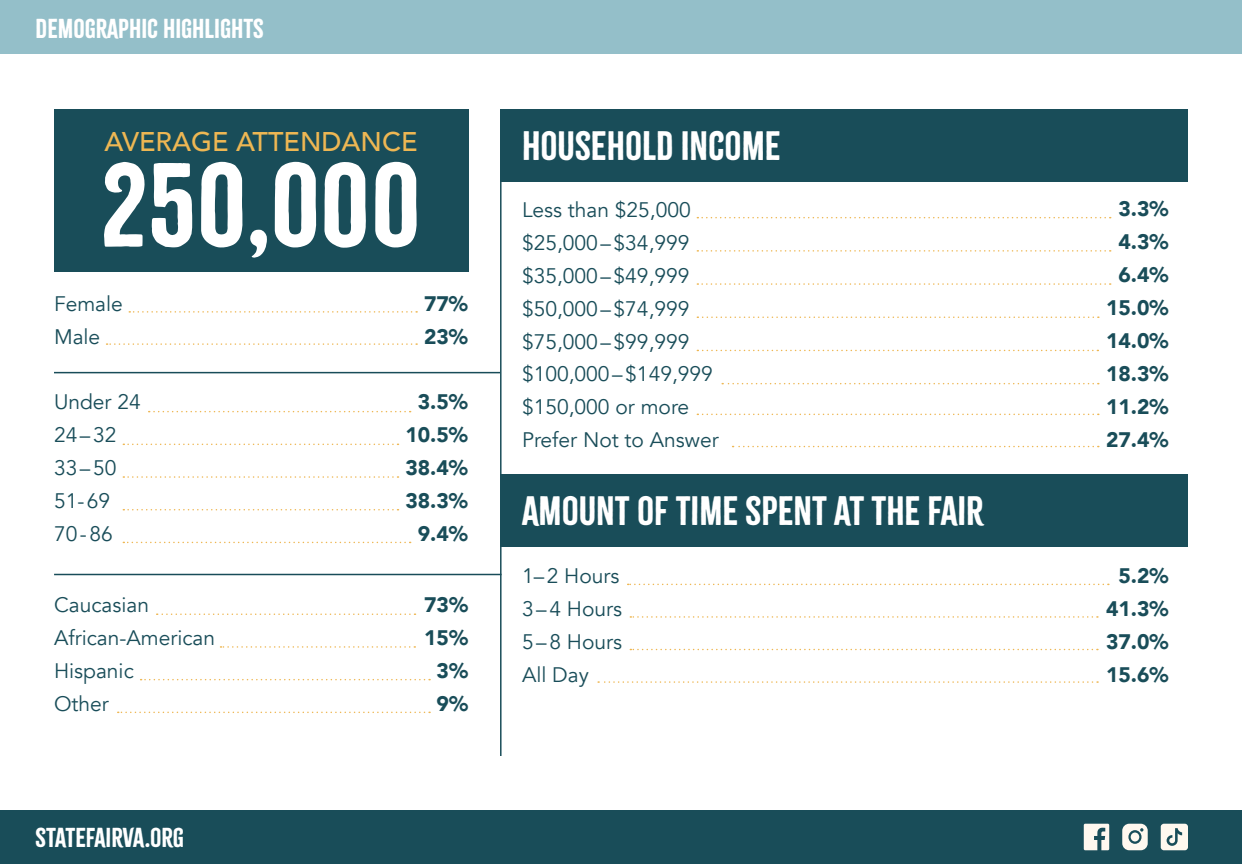
<style>
.page{position:relative;width:1242px;height:864px;background:#fff}
.page>*{position:absolute;margin:0;border:0;box-sizing:border-box;transform-origin:0 0}
.t1{font:105px "Citrus Gothic Solid";color:#fff}
.t2{font:36px "Citrus Gothic Solid";color:#fff}
.t3{font:500 27px "Avenir";color:#eeb753}
.t4{font:24px "Citrus Gothic Solid";color:#fff}
.t5{font:21px/33px "Avenir";color:#194d59}
.t6{font:900 21px/33px "Avenir";color:#194d59;text-align:center}
</style>
<div class="page">
<div style="left:54px;top:109px;width:414px;height:162px;background:#194d59"></div>
<div style="left:500px;top:109px;width:688px;height:73px;background:#194d59"></div>
<div style="left:0;top:810px;width:1242px;height:54px;background:#194d59"></div>
<div style="left:0;top:0;width:1242px;height:54px;background:#94bfc9"></div>
<svg style="left:1084px;top:824px;width:25px;height:26px"></svg>
<svg style="left:1161px;top:824px;width:27px;height:26px"></svg>
<svg style="left:1122px;top:824px;width:26px;height:26px"></svg>
<hr style="left:54px;top:372px;width:446px;height:1px;background:#194d59">
<svg style="left:129px;top:311px;width:288px;height:2px"></svg>
<svg style="left:107px;top:343px;width:310px;height:2px"></svg>
<svg style="left:149px;top:411px;width:262px;height:1px"></svg>
<svg style="left:123px;top:444px;width:276px;height:1px"></svg>
<svg style="left:123px;top:476px;width:276px;height:2px"></svg>
<svg style="left:123px;top:509px;width:276px;height:1px"></svg>
<svg style="left:123px;top:542px;width:288px;height:1px"></svg>
<hr style="left:54px;top:574px;width:448px;height:1px;background:#194d59">
<hr style="left:500px;top:109px;width:2px;height:647px;background:#194d59">
<svg style="left:697px;top:217px;width:414px;height:1px"></svg>
<svg style="left:697px;top:250px;width:414px;height:2px"></svg>
<svg style="left:697px;top:283px;width:414px;height:2px"></svg>
<svg style="left:697px;top:317px;width:402px;height:1px"></svg>
<svg style="left:697px;top:350px;width:401px;height:1px"></svg>
<svg style="left:722px;top:383px;width:377px;height:1px"></svg>
<svg style="left:697px;top:414px;width:402px;height:1px"></svg>
<svg style="left:733px;top:446px;width:366px;height:1px"></svg>
<div style="left:500px;top:474px;width:688px;height:73px;background:#194d59"></div>
<svg style="left:157px;top:614px;width:259px;height:1px"></svg>
<svg style="left:221px;top:646px;width:194px;height:2px"></svg>
<svg style="left:141px;top:679px;width:289px;height:1px"></svg>
<svg style="left:118px;top:712px;width:312px;height:1px"></svg>
<svg style="left:628px;top:584px;width:481px;height:1px"></svg>
<svg style="left:630px;top:616px;width:468px;height:2px"></svg>
<svg style="left:630px;top:649px;width:468px;height:1px"></svg>
<svg style="left:598px;top:681px;width:500px;height:2px"></svg>
<p class="t4" style="left:36px;top:13px;width:229px">DEMOGRAPHIC HIGHLIGHTS</p>
<p class="t3" style="left:104px;top:118px;width:315px">AVERAGE ATTENDANCE</p>
<h1 class="t1" style="left:101px;top:139px;width:321px">250,000</h1>
<p class="t5" style="left:54px;top:287px;width:70px">Female<br>Male</p>
<p class="t6" style="left:424px;top:286px;width:45px;text-align:left">77%<br>23%</p>
<p class="t5" style="left:54px;top:386px;width:88px">Under 24<br>24–32<br>33–50<br>51-69<br>70-86</p>
<p class="t6" style="left:405px;top:385px;width:64px">3.5%<br>10.5%<br>38.4%<br>38.3%<br>9.4%</p>
<p class="t5" style="left:54px;top:589px;width:163px">Caucasian<br>African-American<br>Hispanic<br>Other</p>
<p class="t6" style="left:424px;top:588px;width:45px">73%<br>15%<br>3%<br>9%</p>
<p class="t4" style="left:36px;top:822px;width:150px">STATEFAIRVA.ORG</p>
<h2 class="t2" style="left:522px;top:123px;width:260px">HOUSEHOLD INCOME</h2>
<p class="t5" style="left:522px;top:193px;width:198px">Less than $25,000 $25,000–$34,999 $35,000–$49,999 $50,000–$74,999 $75,000–$99,999 $100,000–$149,999 $150,000 or more<br>Prefer Not to Answer</p>
<p class="t6" style="left:1106px;top:192px;width:64px">3.3%<br>4.3%<br>6.4%<br>15.0%<br>14.0%<br>18.3%<br>11.2%<br>27.4%</p>
<h2 class="t2" style="left:522px;top:488px;width:463px">AMOUNT OF TIME SPENT AT THE FAIR</h2>
<p class="t5" style="left:522px;top:559px;width:102px">1–2 Hours<br>3 ---–4 Hours<br>5 ---–8 Hours<br>All Day</p>
<p class="t6" style="left:1106px;top:558px;width:64px">5.2%<br>41.3%<br>37.0%<br>15.6%</p>
</div>
